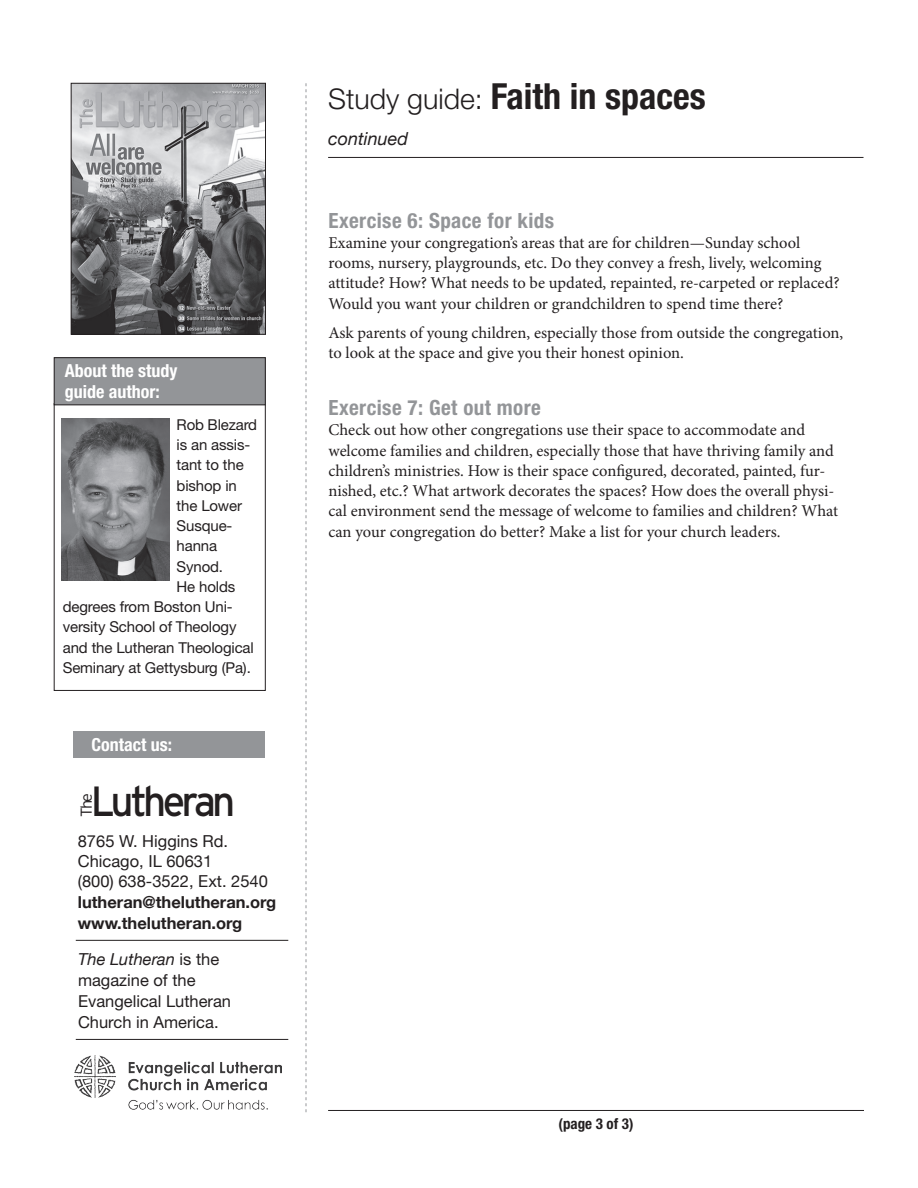
<style>
.page{position:relative;width:918px;height:1188px;background:#fff}
.page>*{position:absolute;margin:0;border:0;box-sizing:border-box;transform-origin:0 0}
.t1{font:42.15px "Interstate";letter-spacing:-.1em;color:#231f20}
.t2{font:700 condensed 36px "Helvetica Neue LT Std";color:#231f20}
.t3{font:700 condensed 21px "Helvetica Neue LT Std";letter-spacing:.02em;color:#939598}
.t4{font:700 condensed 18px/21.6px "Helvetica Neue LT Std";color:#fff}
.t5{font:italic 18px "Helvetica Neue";color:#231f20}
.t6{font:16.5px/20.2px "Minion Pro";color:#231f20}
.t7{font:16.5px/20.2px "Helvetica Neue";color:#231f20}
.t8{font:16.5px/21px "Helvetica Neue LT Std";color:#231f20}
.t9{font:700 16.5px/21.6px "Helvetica Neue";color:#231f20}
.t10{font:italic 16.5px "Helvetica Neue";color:#231f20}
.t11{font:300 15.75px "Interstate";color:#231f20;scale:1.04 1}
.t12{font:15px "Helvetica Neue LT Std";letter-spacing:-.01em;color:#231f20}
.t13{font:700 condensed 15px "Helvetica Neue LT Std";color:#231f20}
.s1{font-family:"Helvetica Neue LT Std";font-style:normal}
.s2{font-weight:300;font-stretch:normal;font-size:28.5px}
</style>
<div class="page">
<hr style="left:328px;top:1110px;width:536px;height:1px;background:#231f20">
<div style="left:74px;top:731px;width:191px;height:27px;background:#939598"></div>
<img style="left:75px;top:1056px;width:206px;height:53px">
<hr style="left:76px;top:1039px;width:212px;height:1px;background:#231f20">
<hr style="left:76px;top:940px;width:212px;height:1px;background:#231f20">
<svg style="left:306px;top:83px;width:1px;height:1029px"></svg>
<hr style="left:328px;top:157px;width:536px;height:1px;background:#231f20">
<img style="left:73px;top:85px;width:191px;height:248px">
<div style="left:71px;top:83px;width:195px;height:252px;border:1px solid #231f20"></div>
<div style="left:54px;top:403px;width:212px;height:288px;border:1px solid #231f20"></div>
<img style="left:61px;top:419px;width:108px;height:162px">
<div style="left:54px;top:358px;width:211px;height:47px;background:#939598"></div>
<div style="left:54px;top:357px;width:212px;height:48px;border:1px solid #231f20"></div>
<p class="t4" style="left:65px;top:359px;width:114px">About the study guide author:</p>
<p class="t12" style="left:177px;top:416px;width:82px">Rob Blezard</p>
<p class="t12" style="left:177px;top:436px;width:75px">is an assis-</p>
<p class="t12" style="left:177px;top:456px;width:69px">tant to the</p>
<p class="t12" style="left:177px;top:476px;width:62px">bishop in</p>
<p class="t12" style="left:177px;top:497px;width:67px">the Lower</p>
<p class="t12" style="left:177px;top:517px;width:57px">Susque-</p>
<p class="t12" style="left:177px;top:537px;width:42px">hanna</p>
<p class="t12" style="left:177px;top:557px;width:48px">Synod.</p>
<p class="t12" style="left:177px;top:578px;width:60px">He holds</p>
<p class="t12" style="left:63px;top:598px;width:171px">degrees from Boston Uni-</p>
<p class="t12" style="left:63px;top:618px;width:175px">versity School of Theology</p>
<p class="t12" style="left:63px;top:638px;width:192px">and the Lutheran Theological</p>
<p class="t12" style="left:63px;top:659px;width:190px">Seminary at Gettysburg (Pa).</p>
<p class="t4" style="left:92px;top:733px;width:82px">Contact us:</p>
<h1 class="t1" style="left:91px;top:778px;width:146px">Lutheran</h1>
<p class="t11" style="left:77px;top:817px;width:25px;rotate:-90deg">The</p>
<p class="t7" style="left:78px;top:832px;width:192px">8765 W. Higgins Rd.<br>Chicago, IL 60631<br>(800) 638-3522, Ext. 2540</p>
<p class="t9" style="left:78px;top:891px;width:200px">lutheran@thelutheran.org www.thelutheran.org</p>
<p class="t10" style="left:78px;top:947px;width:143px">The Lutheran <span class="s1">is the</span></p>
<p class="t8" style="left:78px;top:969px;width:155px">magazine of the<br>Evangelical Lutheran<br>Church in America.</p>
<h2 class="t2" style="left:328px;top:74px;width:379px"><span class="s2">Study guide:</span> Faith in spaces</h2>
<p class="t5" style="left:328px;top:126px;width:82px">continued</p>
<p class="t3" style="left:328px;top:207px;width:227px">Exercise 6: Space for kids</p>
<p class="t6" style="left:328px;top:232px;width:513px">Examine your congregation’s areas that are for children—Sunday school rooms, nursery, playgrounds, etc. Do they convey a fresh, lively, welcoming attitude? How? What needs to be updated, repainted, re-carpeted or replaced?<br>Would you want your children or grandchildren to spend time there?</p>
<p class="t6" style="left:328px;top:322px;width:516px">Ask parents of young children, especially those from outside the congregation, to look at the space and give you their honest opinion.</p>
<p class="t3" style="left:328px;top:395px;width:214px">Exercise 7: Get out more</p>
<p class="t6" style="left:328px;top:420px;width:511px">Check out how other congregations use their space to accommodate and welcome families and children, especially those that have thriving family and children’s ministries. How is their space configured, decorated, painted, fur&shy;nished, etc.? What artwork decorates the spaces? How does the overall physi&shy;cal environment send the message of welcome to families and children? What can your congregation do better? Make a list for your church leaders.</p>
<p class="t13" style="left:559px;top:1115px;width:76px">(page 3 of 3)</p>
</div>
